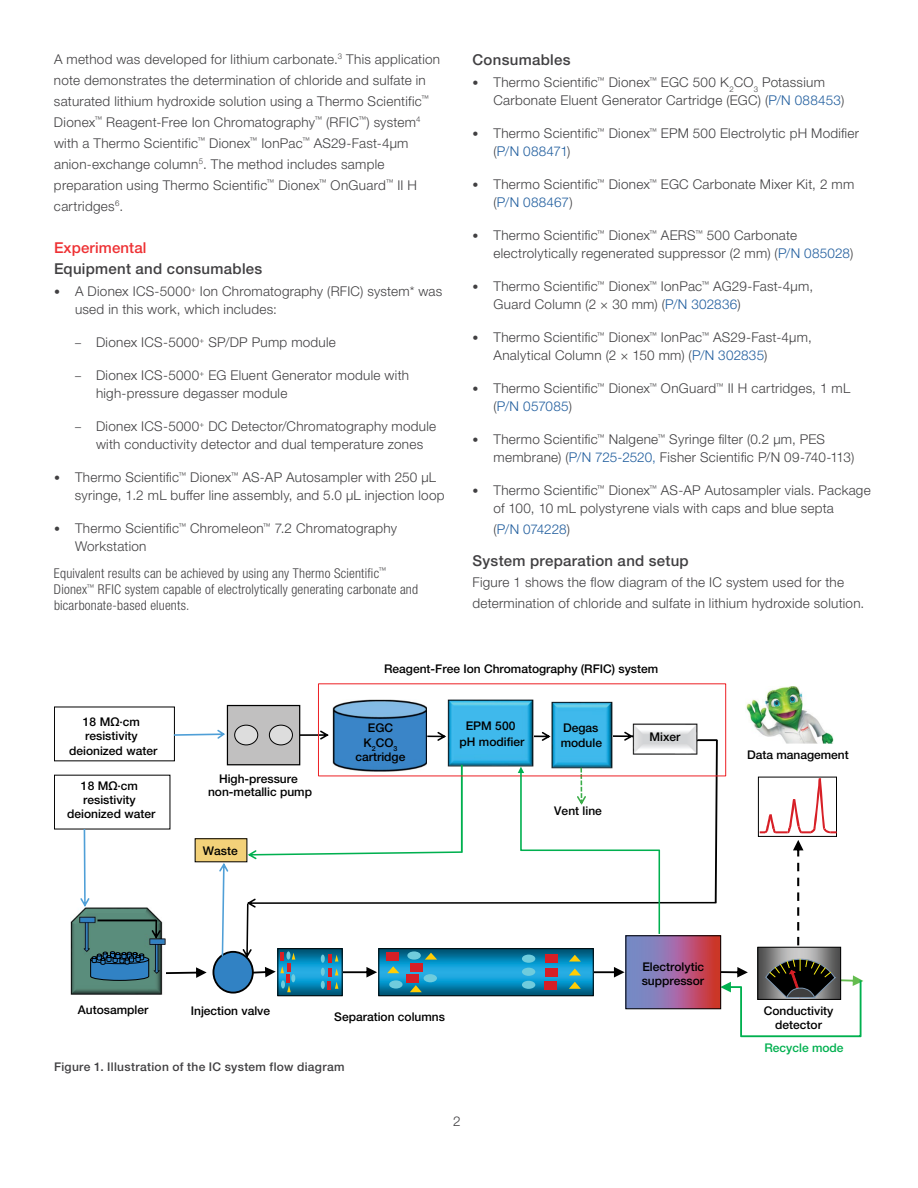
<style>
.page{position:relative;width:918px;height:1188px;background:#fff}
.page>*{position:absolute;margin:0;border:0;box-sizing:border-box;transform-origin:0 0}
.t1{font:500 15px "Helvetica Neue LTW1 G";letter-spacing:.02em;color:#414042}
.t2{font:500 15px "Helvetica Neue LTW1 G";letter-spacing:.01em;color:#ee3134}
.t3{font:300 13.5px/18px "Helvetica Neue LTW1 G";letter-spacing:.02em;color:#414042}
.t4{font:300 condensed 13.5px/16.2px "Helvetica Neue LTW1 G";letter-spacing:.015em;color:#414042}
.t5{font:300 13.5px "Helvetica Neue LTW1 G";letter-spacing:-.01em;color:#215e9e}
.t6{font:500 12px/14.4px "Helvetica Neue LTW1 G";color:#000;text-align:center}
.t7{font:500 12px "Helvetica Neue LTW1 G";letter-spacing:.025em;color:#414042}
.t8{font:500 12px "Helvetica Neue LTW1 G";color:#00b04f}
.s1{font-size:12px}
.s2{color:#215e9e}
.s3{color:#414042}
</style>
<div class="page">
<div style="left:213px;top:952px;width:40px;height:41px;background:#3182c4;border-radius:50%"></div>
<div style="left:213px;top:951px;width:41px;height:43px;border:2px solid #000;border-radius:50%"></div>
<svg style="left:219px;top:863px;width:9px;height:93px"></svg>
<img style="left:333px;top:700px;width:94px;height:30px">
<img style="left:551px;top:702px;width:61px;height:28px">
<img style="left:447px;top:700px;width:86px;height:30px">
<div style="left:195px;top:839px;width:52px;height:23px;background:#f3d179"></div>
<div style="left:195px;top:838px;width:52px;height:24px;border:1px solid #000"></div>
<img style="left:71px;top:908px;width:95px;height:87px">
<hr style="left:97px;top:920px;width:59px;height:1px;background:#000">
<svg style="left:152px;top:920px;width:9px;height:19px"></svg>
<svg style="left:90px;top:951px;width:117px;height:30px"></svg>
<img style="left:746px;top:686px;width:78px;height:44px">
<div style="left:227px;top:706px;width:73px;height:59px;background:#c1c0c0"></div>
<div style="left:227px;top:705px;width:73px;height:60px;border:1px solid #000"></div>
<div style="left:235px;top:725px;width:23px;height:20px;background:#ddd;border-radius:50%"></div>
<div style="left:234px;top:725px;width:24px;height:20px;border:1px solid #000;border-radius:50%"></div>
<svg style="left:269px;top:725px;width:23px;height:20px"></svg>
<div style="left:269px;top:725px;width:24px;height:20px;border:1px solid #000;border-radius:50%"></div>
<svg style="left:174px;top:730px;width:51px;height:9px"></svg>
<svg style="left:80px;top:829px;width:9px;height:78px"></svg>
<img style="left:632px;top:724px;width:66px;height:6px">
<svg style="left:243px;top:730px;width:620px;height:307px"></svg>
<p class="t3" style="left:54px;top:48px;width:388px;line-height:21px">A method was developed for lithium carbonate.<sup>3</sup> This application note demonstrates the determination of chloride and sulfate in saturated lithium hydroxide solution using a Thermo Scientific<sup>™ </sup>Dionex<sup>™</sup> Reagent-Free Ion Chromatography<sup>™</sup> (RFIC<sup>™</sup>) system<sup>4 </sup>with a Thermo Scientific<sup>™</sup> Dionex<sup>™</sup> IonPac<sup>™</sup> AS29-Fast-4µm anion-exchange column<sup>5</sup>. The method includes sample preparation using Thermo Scientific<sup>™</sup> Dionex<sup>™</sup> OnGuard<sup>™</sup> II H cartridges<sup>6</sup>.</p>
<p class="t2" style="left:54px;top:238px;width:94px">Experimental</p>
<p class="t1" style="left:54px;top:259px;width:210px">Equipment and consumables</p>
<p class="t3" style="left:75px;top:282px;width:369px;text-indent:-21px"><span class="s1">•</span> A Dionex ICS-5000<sup>+</sup> Ion Chromatography (RFIC) system* was used in this work, which includes:</p>
<p class="t3" style="left:75px;top:333px;width:262px"><span class="s1">–</span> Dionex ICS-5000<sup>+</sup> SP/DP Pump module</p>
<p class="t3" style="left:96px;top:366px;width:315px;text-indent:-21px"><span class="s1">–</span> Dionex ICS-5000<sup>+</sup> EG Eluent Generator module with high-pressure degasser module</p>
<p class="t3" style="left:75px;top:417px;width:363px;text-align:center"><span class="s1">–</span> Dionex ICS-5000<sup>+</sup> DC Detector/Chromatography module with conductivity detector and dual temperature zones</p>
<p class="t3" style="left:75px;top:468px;width:371px;text-indent:-21px"><span class="s1">•</span> Thermo Scientific<sup>™</sup> Dionex<sup>™</sup> AS-AP Autosampler with 250 µL syringe, 1.2 mL buffer line assembly, and 5.0 µL injection loop</p>
<p class="t3" style="left:75px;top:519px;width:324px;text-indent:-21px"><span class="s1">•</span> Thermo Scientific<sup>™</sup> Chromeleon<sup>™</sup> 7.2 Chromatography<br>Workstation</p>
<p class="t4" style="left:54px;top:565px;width:366px">Equivalent results can be achieved by using any Thermo Scientific<sup>™<br></sup>Dionex<sup>™</sup> RFIC system capable of electrolytically generating carbonate and bicarbonate-based eluents.</p>
<p class="t1" style="left:472px;top:50px;width:100px">Consumables</p>
<p class="t3" style="left:494px;top:73px;width:352px;text-indent:-21px"><span class="s1">•</span> Thermo Scientific<sup>™</sup> Dionex<sup>™</sup> EGC 500 K<sub>2</sub>CO<sub>3</sub> Potassium<br>Carbonate Eluent Generator Cartridge (EGC) (<span class="s2">P/N 088453</span>)</p>
<p class="t3" style="left:493px;top:124px;width:367px;text-indent:-21px"><span class="s1">•</span> Thermo Scientific<sup>™</sup> Dionex<sup>™</sup> EPM 500 Electrolytic pH Modifier (<span class="s2">P/N 088471</span>)</p>
<p class="t3" style="left:493px;top:175px;width:362px;text-indent:-21px"><span class="s1">•</span> Thermo Scientific<sup>™</sup> Dionex<sup>™</sup> EGC Carbonate Mixer Kit, 2 mm (<span class="s2">P/N 088467</span>)</p>
<p class="t3" style="left:493px;top:226px;width:362px;text-indent:-21px"><span class="s1">•</span> Thermo Scientific<sup>™</sup> Dionex<sup>™</sup> AERS<sup>™</sup> 500 Carbonate electrolytically regenerated suppressor (2 mm) (<span class="s2">P/N 085028</span>)</p>
<p class="t3" style="left:493px;top:277px;width:321px;text-indent:-21px"><span class="s1">•</span> Thermo Scientific<sup>™</sup> Dionex<sup>™</sup> IonPac<sup>™</sup> AG29-Fast-4µm,<br>Guard Column (2 × 30 mm) (<span class="s2">P/N 302836</span>)</p>
<p class="t3" style="left:494px;top:328px;width:320px;text-indent:-21px"><span class="s1">•</span> Thermo Scientific<sup>™</sup> Dionex<sup>™</sup> IonPac<sup>™</sup> AS29-Fast-4µm,<br>Analytical Column (2 × 150 mm) (<span class="s2">P/N 302835</span>)</p>
<p class="t3" style="left:493px;top:379px;width:358px;text-indent:-21px"><span class="s1">•</span> Thermo Scientific<sup>™</sup> Dionex<sup>™</sup> OnGuard<sup>™</sup> II H cartridges, 1 mL (<span class="s2">P/N 057085</span>)</p>
<p class="t3" style="left:493px;top:430px;width:362px;text-indent:-21px"><span class="s1">•</span> Thermo Scientific<sup>™</sup> Nalgene<sup>™</sup> Syringe filter (0.2 μm, PES membrane) (<span class="s2">P/N 725-2520,</span> Fisher Scientific P/N 09-740-113)</p>
<p class="t3" style="left:493px;top:481px;width:379px;text-indent:-21px"><span class="s1">•</span> Thermo Scientific<sup>™</sup> Dionex<sup>™</sup> AS-AP Autosampler vials. Package of 100, 10 mL polystyrene vials with caps and blue septa</p>
<p class="t5" style="left:493px;top:521px;width:78px"><span class="s3">(</span>P/N 074228<span class="s3">)</span></p>
<p class="t1" style="left:473px;top:551px;width:218px">System preparation and setup</p>
<p class="t3" style="left:473px;top:571px;width:393px;line-height:21px">Figure 1 shows the flow diagram of the IC system used for the determination of chloride and sulfate in lithium hydroxide solution.</p>
<p class="t6" style="left:69px;top:714px;width:90px">18 MΩ·cm resistivity deionized water</p>
<p class="t6" style="left:67px;top:778px;width:90px">18 MΩ·cm resistivity deionized water</p>
<p class="t6" style="left:208px;top:772px;width:106px;line-height:13.6px">High-pressure non-metallic pump</p>
<p class="t6" style="left:203px;top:843px;width:36px">Waste</p>
<p class="t6" style="left:384px;top:662px;width:276px">Reagent-Free Ion Chromatography (RFIC) system</p>
<p class="t6" style="left:356px;top:721px;width:51px">EGC<br>K<sub>2</sub>CO<sub>3 </sub>cartridge</p>
<p class="t6" style="left:460px;top:718px;width:66px;line-height:15.3px">EPM 500 pH modifier</p>
<p class="t6" style="left:561px;top:720px;width:43px;line-height:15.3px;text-align:left">Degas module</p>
<p class="t6" style="left:554px;top:804px;width:49px">Vent line</p>
<p class="t6" style="left:650px;top:729px;width:32px">Mixer</p>
<p class="t6" style="left:78px;top:1002px;width:72px">Autosampler</p>
<p class="t6" style="left:191px;top:1004px;width:81px">Injection valve</p>
<p class="t6" style="left:334px;top:1009px;width:112px">Separation columns</p>
<p class="t6" style="left:642px;top:960px;width:64px;line-height:13.6px;text-align:left">Electrolytic suppressor</p>
<p class="t7" style="left:54px;top:1059px;width:292px">Figure 1. Illustration of the IC system flow diagram</p>
<p class="t3" style="left:453px;top:1112px;width:9px">2</p>
<p class="t6" style="left:747px;top:748px;width:103px">Data management</p>
<p class="t6" style="left:764px;top:1004px;width:71px;line-height:13.6px">Conductivity detector</p>
<p class="t8" style="left:764px;top:1040px;width:81px">Recycle mode</p>
</div>
